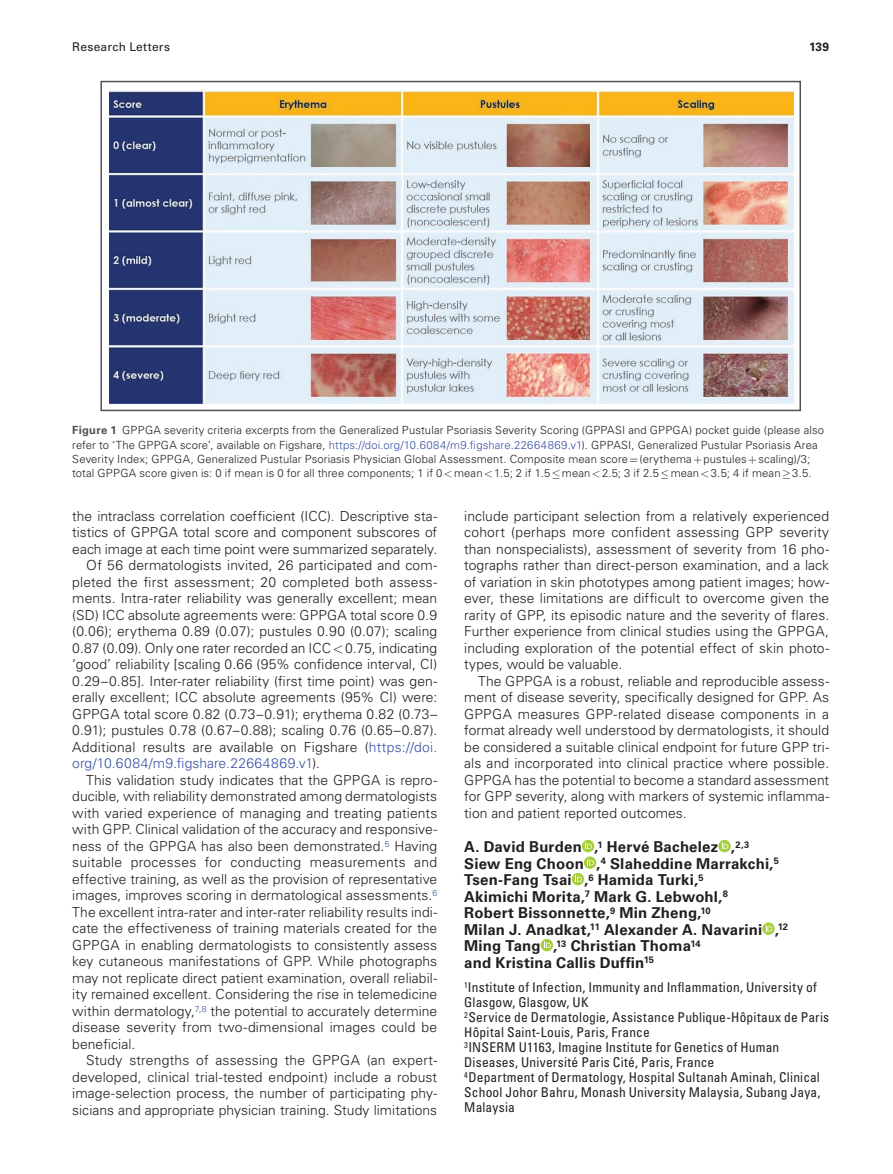
<style>
.page{position:relative;width:893px;height:1174px;background:#fff}
.page>*{position:absolute;margin:0;border:0;box-sizing:border-box;transform-origin:0 0}
.CAU{font:700 15px/16.5px "Univers LT Std";letter-spacing:.01em;color:#231f20}
.T{font:300 13.8px/16.5px "Univers LT Std";letter-spacing:.005em;color:#231f20;text-align:justify}
.CAFF{font:condensed 13.5px/15px "Univers LT Std";letter-spacing:.015em;color:#231f20}
.RunningHead{font:12px "Univers LT Std";letter-spacing:.025em;color:#231f20}
.t1{font:700 12px "Univers LT Std";color:#231f20}
.FC{font:300 11.25px/14.2px "Univers LT Std";letter-spacing:.01em;color:#231f20}
.s1{font-weight:700;color:#515151}
.s2{color:#3953a4}
</style>
<div class="page">
<div style="left:582px;top:840px;width:12px;height:12px;background:#a6ce3a;border-radius:50%"></div>
<svg style="left:585px;top:842px;width:7px;height:7px"></svg>
<svg style="left:718px;top:840px;width:13px;height:12px"></svg>
<svg style="left:722px;top:842px;width:6px;height:7px"></svg>
<svg style="left:584px;top:856px;width:12px;height:12px"></svg>
<svg style="left:587px;top:858px;width:7px;height:7px"></svg>
<div style="left:572px;top:873px;width:12px;height:12px;background:#a6ce3a;border-radius:50%"></div>
<svg style="left:575px;top:875px;width:7px;height:7px"></svg>
<svg style="left:762px;top:922px;width:13px;height:12px"></svg>
<svg style="left:766px;top:924px;width:6px;height:7px"></svg>
<div style="left:541px;top:939px;width:12px;height:12px;background:#a6ce3a;border-radius:50%"></div>
<svg style="left:544px;top:941px;width:7px;height:7px"></svg>
<img style="left:109px;top:90px;width:684px;height:314px">
<div style="left:100px;top:81px;width:701px;height:330px;border:2px solid #515151"></div>
<p class="RunningHead" style="left:72px;top:40px;width:99px">Research Letters</p>
<p class="t1" style="left:809px;top:40px;width:22px">139</p>
<p class="FC" style="left:72px;top:423px;width:753px"><span class="s1">Figure 1</span> GPPGA severity criteria excerpts from the Generalized Pustular Psoriasis Severity Scoring (GPPASI and GPPGA) pocket guide (please also refer to ‘The GPPGA score’, available on Figshare, <span class="s2">https://doi.org/10.6084/m9.figshare.22664869.v1</span>). GPPASI, Generalized Pustular Psoriasis Area Severity Index; GPPGA, Generalized Pustular Psoriasis Physician Global Assessment. Composite mean score (erythema pustules scaling)/3; total GPPGA score given is: 0 if mean is 0 for all three components; 1 if 0 mean 1.5; 2 if 1.5≤mean 2.5; 3 if 2.5≤mean 3.5; 4 if mean≥3.5.</p>
<p class="T" style="left:72px;top:507px;width:366px">the intraclass correlation coefficient (ICC). Descriptive sta&shy;tistics of GPPGA total score and component subscores of each image at each time point were summarized separately.</p>
<p class="T" style="left:72px;top:557px;width:366px;text-indent:14px">Of 56 dermatologists invited, 26 participated and com&shy;pleted the first assessment; 20 completed both assess&shy;ments. Intra-rater reliability was generally excellent; mean (SD) ICC absolute agreements were: GPPGA total score 0.9 (0.06); erythema 0.89 (0.07); pustules 0.90 (0.07); scaling 0.87 (0.09). Only one rater recorded an ICC 0.75, indicating ‘good’ reliability [scaling 0.66 (95% confidence interval, CI)<br>0.29–0.85]. Inter-rater reliability (first time point) was gen&shy;erally excellent; ICC absolute agreements (95% CI) were:<br>GPPGA total score 0.82 (0.73–0.91); erythema 0.82 (0.73– 0.91); pustules 0.78 (0.67–0.88); scaling 0.76 (0.65–0.87).<br>Additional results are available on Figshare (<span class="s2">https://doi. org/10.6084/m9.figshare.22664869.v1</span>).</p>
<p class="T" style="left:72px;top:771px;width:366px;text-indent:14px">This validation study indicates that the GPPGA is repro&shy;ducible, with reliability demonstrated among dermatologists with varied experience of managing and treating patients with GPP. Clinical validation of the accuracy and responsive&shy;ness of the GPPGA has also been demonstrated.<sup>5</sup> Having suitable processes for conducting measurements and effective training, as well as the provision of representative images, improves scoring in dermatological assessments.<sup>6<br></sup>The excellent intra-rater and inter-rater reliability results indi&shy;cate the effectiveness of training materials created for the GPPGA in enabling dermatologists to consistently assess key cutaneous manifestations of GPP. While photographs may not replicate direct patient examination, overall reliabil&shy;ity remained excellent. Considering the rise in telemedicine within dermatology,<sup>7</sup><sup>,</sup><sup>8</sup> the potential to accurately determine disease severity from two-dimensional images could be beneficial.</p>
<p class="T" style="left:72px;top:1052px;width:366px;text-indent:14px">Study strengths of assessing the GPPGA (an expert&shy;developed, clinical trial-tested endpoint) include a robust image-selection process, the number of participating phy&shy;sicians and appropriate physician training. Study limitations</p>
<p class="T" style="left:464px;top:507px;width:366px">include participant selection from a relatively experienced cohort (perhaps more confident assessing GPP severity than nonspecialists), assessment of severity from 16 pho&shy;tographs rather than direct-person examination, and a lack of variation in skin phototypes among patient images; how&shy;ever, these limitations are difficult to overcome given the rarity of GPP, its episodic nature and the severity of flares.<br>Further experience from clinical studies using the GPPGA, including exploration of the potential effect of skin photo&shy;types, would be valuable.</p>
<p class="T" style="left:464px;top:672px;width:366px;text-indent:14px">The GPPGA is a robust, reliable and reproducible assess&shy;ment of disease severity, specifically designed for GPP. As GPPGA measures GPP-related disease components in a format already well understood by dermatologists, it should be considered a suitable clinical endpoint for future GPP tri&shy;als and incorporated into clinical practice where possible.<br>GPPGA has the potential to become a standard assessment for GPP severity, along with markers of systemic inflamma&shy;tion and patient reported outcomes.</p>
<p class="CAU" style="left:464px;top:839px;width:325px">A. David Burden ,<sup>1</sup> Hervé Bachelez ,<sup>2,3<br></sup>Siew Eng Choon ,<sup>4</sup> Slaheddine Marrakchi,<sup>5<br></sup>Tsen-Fang Tsai ,<sup>6</sup> Hamida Turki,<sup>5<br></sup>Akimichi Morita,<sup>7</sup> Mark G. Lebwohl,<sup>8<br></sup>Robert Bissonnette,<sup>9</sup> Min Zheng,<sup>10<br></sup>Milan J. Anadkat,<sup>11</sup> Alexander A. Navarini ,<sup>12<br></sup>Ming Tang ,<sup>13</sup> Christian Thoma<sup>14<br></sup>and Kristina Callis Duffin<sup>15</sup></p>
<p class="CAFF" style="left:464px;top:979px;width:354px"><sup>1</sup>Institute of Infection, Immunity and Inflammation, University of<br>Glasgow, Glasgow, UK</p>
<p class="CAFF" style="left:464px;top:1009px;width:366px"><sup>2</sup>Service de Dermatologie, Assistance Publique-Hôpitaux de Paris<br>Hôpital Saint-Louis, Paris, France</p>
<p class="CAFF" style="left:464px;top:1039px;width:317px"><sup>3</sup>INSERM U1163, Imagine Institute for Genetics of Human<br>Diseases, Université Paris Cité, Paris, France</p>
<p class="CAFF" style="left:464px;top:1069px;width:358px;text-align:justify"><sup>4</sup>Department of Dermatology, Hospital Sultanah Aminah, Clinical School Johor Bahru, Monash University Malaysia, Subang Jaya, Malaysia</p>
</div>
